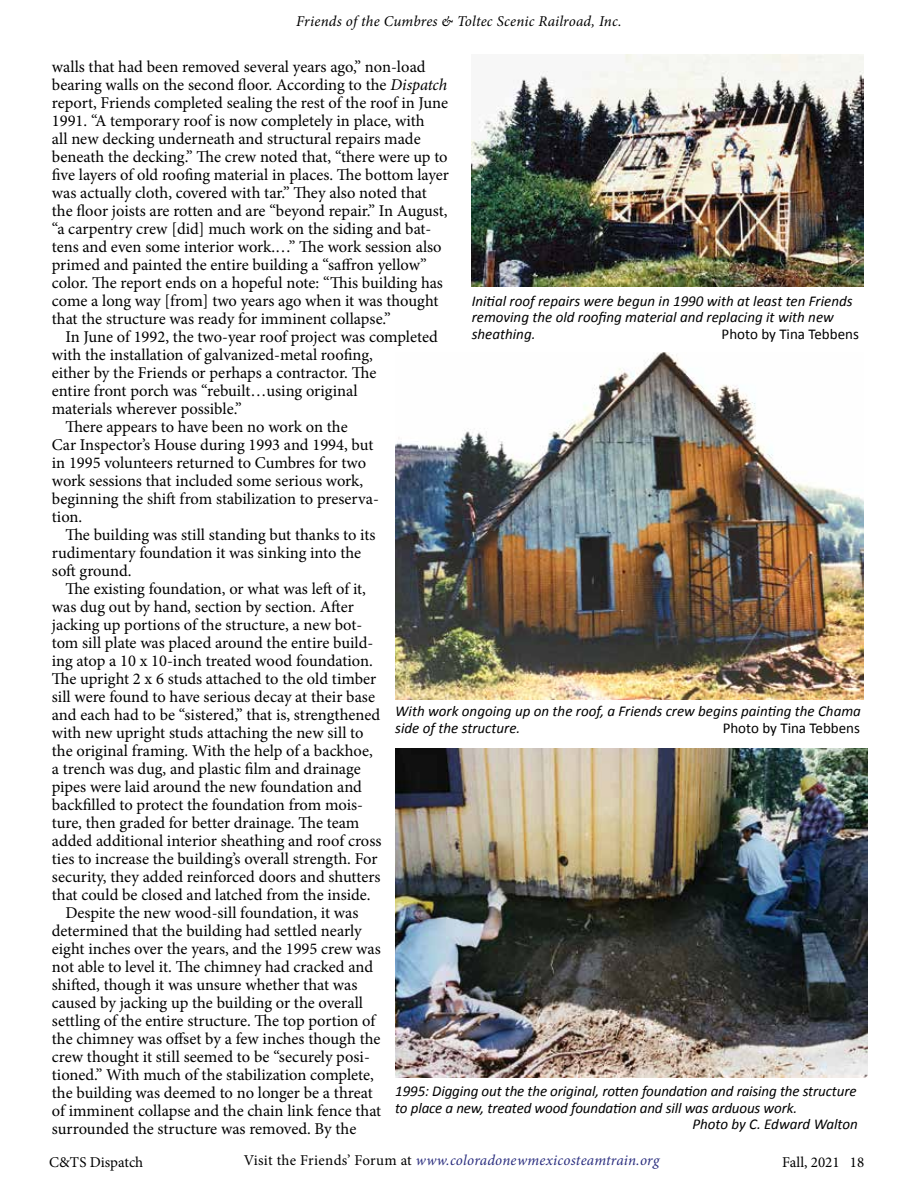
<style>
.page{position:relative;width:918px;height:1188px;background:#fff}
.page>*{position:absolute;margin:0;border:0;box-sizing:border-box;transform-origin:0 0}
.t1{font:16.5px/18px "Minion Pro";letter-spacing:.005em;color:#000}
.t2{font:16.5px "Minion Pro";letter-spacing:.07em;color:#000}
.t3{font:16.5px "Minion Pro";letter-spacing:.04em;color:#000}
.t4{font:italic 15px/16.5px "Calibri";color:#000}
.t5{font:italic 15px "Minion Pro";letter-spacing:.015em;color:#2a2d7e}
.t6{font:italic 15px "Minion Pro";letter-spacing:.01em;color:#000}
.t7{font:15px "Calibri";color:#000}
.t8{font:15px "Minion Pro";color:#000}
.s1{font-style:italic}
.s2{font-style:normal;color:#000}
</style>
<div class="page">
<img style="left:395px;top:352px;width:469px;height:348px">
<img style="left:472px;top:54px;width:392px;height:233px">
<img style="left:395px;top:748px;width:472px;height:330px">
<p class="t6" style="left:296px;top:11px;width:327px">Friends of the Cumbres &amp; Toltec Scenic Railroad, Inc.</p>
<p class="t1" style="left:52px;top:58px;width:398px">walls that had been removed several years ago,” non-load bearing walls on the second floor. According to the <span class="s1">Dispatch </span>report, Friends completed sealing the rest of the roof in June 1991. “A temporary roof is now completely in place, with<br>all new decking underneath and structural repairs made beneath the decking.” The crew noted that, “there were up to five layers of old roofing material in places. The bottom layer was actually cloth, covered with tar.” They also noted that the floor joists are rotten and are “beyond repair.” In August, “a carpentry crew [did] much work on the siding and bat&shy;tens and even some interior work.…” The work session also primed and painted the entire building a “saffron yellow” color. The report ends on a hopeful note: “This building has come a long way [from] two years ago when it was thought that the structure was ready for imminent collapse.”</p>
<p class="t1" style="left:65px;top:328px;width:374px">In June of 1992, the two-year roof project was completed</p>
<p class="t1" style="left:52px;top:346px;width:323px">with the installation of galvanized-metal roofing,</p>
<p class="t1" style="left:52px;top:364px;width:326px">either by the Friends or perhaps a contractor. The</p>
<p class="t1" style="left:52px;top:382px;width:307px">entire front porch was “rebuilt…using original</p>
<p class="t1" style="left:52px;top:400px;width:191px">materials wherever possible.”</p>
<p class="t1" style="left:65px;top:418px;width:284px">There appears to have been no work on the</p>
<p class="t1" style="left:52px;top:436px;width:322px">Car Inspector’s House during 1993 and 1994, but</p>
<p class="t1" style="left:52px;top:454px;width:316px">in 1995 volunteers returned to Cumbres for two</p>
<p class="t1" style="left:52px;top:472px;width:313px">work sessions that included some serious work,</p>
<p class="t1" style="left:52px;top:490px;width:329px">beginning the shift from stabilization to preserva-</p>
<p class="t1" style="left:52px;top:508px;width:32px">tion.</p>
<p class="t1" style="left:65px;top:526px;width:312px">The building was still standing but thanks to its</p>
<p class="t1" style="left:52px;top:544px;width:311px">rudimentary foundation it was sinking into the</p>
<p class="t1" style="left:52px;top:562px;width:81px">soft ground.</p>
<p class="t1" style="left:65px;top:580px;width:302px">The existing foundation, or what was left of it,</p>
<p class="t1" style="left:52px;top:598px;width:302px">was dug out by hand, section by section. After</p>
<p class="t1" style="left:52px;top:616px;width:312px">jacking up portions of the structure, a new bot-</p>
<p class="t1" style="left:52px;top:634px;width:323px">tom sill plate was placed around the entire build-</p>
<p class="t1" style="left:52px;top:652px;width:323px">ing atop a 10 x 10-inch treated wood foundation.</p>
<p class="t3" style="left:52px;top:668px;width:324px">The upright 2 x 6 studs attached to the old timber</p>
<p class="t1" style="left:52px;top:688px;width:325px">sill were found to have serious decay at their base</p>
<p class="t1" style="left:52px;top:706px;width:330px">and each had to be “sistered,” that is, strengthened</p>
<p class="t1" style="left:52px;top:724px;width:313px">with new upright studs attaching the new sill to</p>
<p class="t1" style="left:52px;top:742px;width:323px">the original framing. With the help of a backhoe,</p>
<p class="t1" style="left:52px;top:760px;width:310px">a trench was dug, and plastic film and drainage</p>
<p class="t1" style="left:52px;top:778px;width:312px">pipes were laid around the new foundation and</p>
<p class="t1" style="left:52px;top:796px;width:313px">backfilled to protect the foundation from mois-</p>
<p class="t1" style="left:52px;top:814px;width:309px">ture, then graded for better drainage. The team</p>
<p class="t1" style="left:52px;top:832px;width:331px">added additional interior sheathing and roof cross</p>
<p class="t1" style="left:52px;top:850px;width:325px">ties to increase the building’s overall strength. For</p>
<p class="t1" style="left:52px;top:868px;width:330px">security, they added reinforced doors and shutters</p>
<p class="t1" style="left:52px;top:886px;width:320px">that could be closed and latched from the inside.</p>
<p class="t1" style="left:65px;top:904px;width:295px">Despite the new wood-sill foundation, it was</p>
<p class="t1" style="left:52px;top:922px;width:311px">determined that the building had settled nearly</p>
<p class="t1" style="left:52px;top:940px;width:330px">eight inches over the years, and the 1995 crew was</p>
<p class="t1" style="left:52px;top:958px;width:323px">not able to level it. The chimney had cracked and</p>
<p class="t1" style="left:52px;top:976px;width:307px">shifted, though it was unsure whether that was</p>
<p class="t1" style="left:52px;top:994px;width:313px">caused by jacking up the building or the overall</p>
<p class="t2" style="left:52px;top:1010px;width:325px">settling of the entire structure. The top portion of</p>
<p class="t1" style="left:52px;top:1030px;width:330px">the chimney was offset by a few inches though the</p>
<p class="t1" style="left:52px;top:1048px;width:320px">crew thought it still seemed to be “securely posi-</p>
<p class="t1" style="left:52px;top:1066px;width:324px">tioned.” With much of the stabilization complete,</p>
<p class="t1" style="left:52px;top:1084px;width:321px">the building was deemed to no longer be a threat</p>
<p class="t1" style="left:52px;top:1102px;width:330px">of imminent collapse and the chain link fence that</p>
<p class="t1" style="left:52px;top:1120px;width:306px">surrounded the structure was removed. By the</p>
<p class="t4" style="left:472px;top:292px;width:382px">Initial roof repairs were begun in 1990 with at least ten Friends removing the old roofing material and replacing it with new sheathing.</p>
<p class="t7" style="left:722px;top:324px;width:139px">Photo by Tina Tebbens</p>
<p class="t4" style="left:395px;top:702px;width:467px">With work ongoing up on the roof, a Friends crew begins painting the Chama side of the structure.</p>
<p class="t7" style="left:723px;top:718px;width:139px">Photo by Tina Tebbens</p>
<p class="t4" style="left:395px;top:1083px;width:463px">1995: Digging out the the original, rotten foundation and raising the structure</p>
<p class="t4" style="left:395px;top:1099px;width:403px">to place a new, treated wood foundation and sill was arduous work.</p>
<p class="t4" style="left:692px;top:1116px;width:167px">Photo by C. Edward Walton</p>
<p class="t8" style="left:49px;top:1152px;width:95px">C&amp;TS Dispatch</p>
<p class="t5" style="left:244px;top:1150px;width:417px"><span class="s2">Visit the Friends’ Forum at</span> www.coloradonewmexicosteamtrain.org</p>
<p class="t8" style="left:782px;top:1152px;width:84px">Fall, 2021 18</p>
</div>
